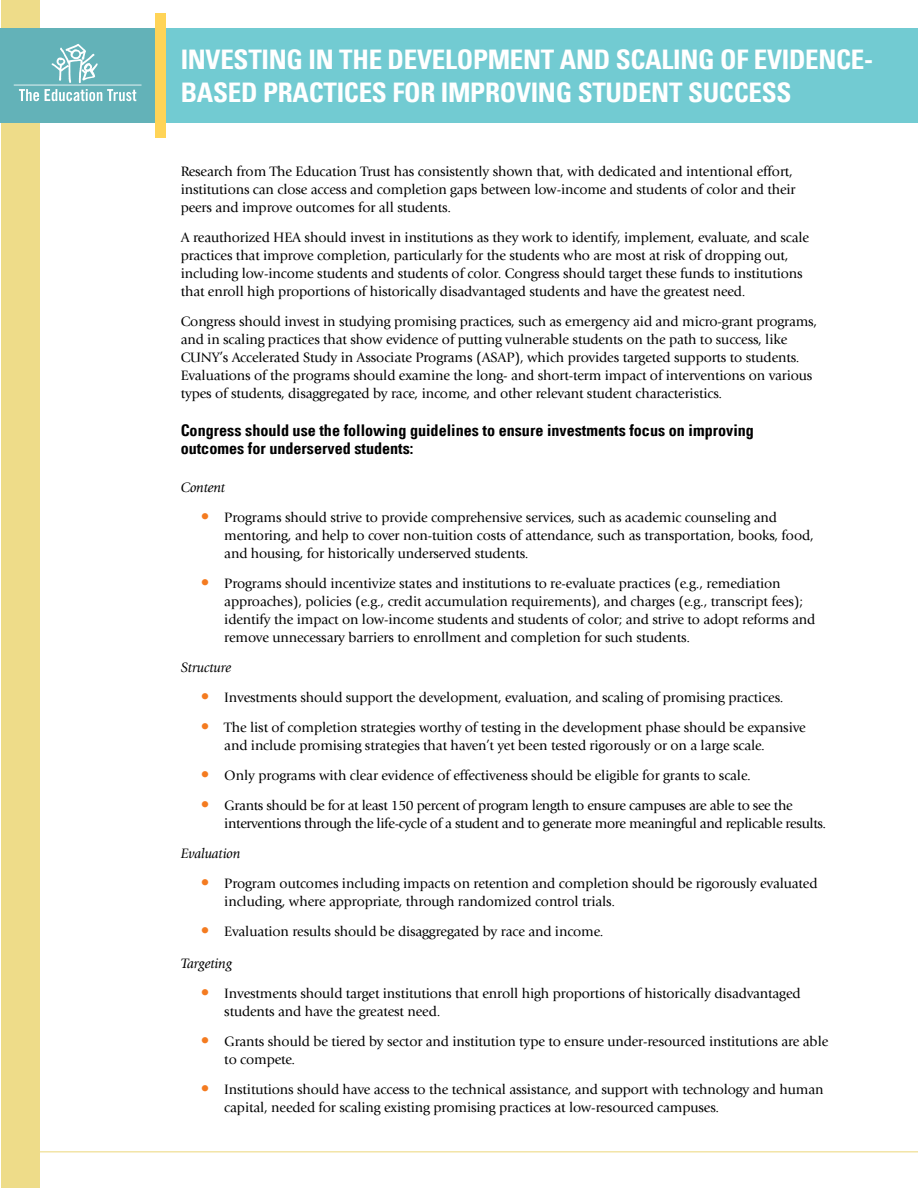
<style>
.page{position:relative;width:918px;height:1188px;background:#fff}
.page>*{position:absolute;margin:0;border:0;box-sizing:border-box;transform-origin:0 0}
.t1{font:700 condensed 27px/33px "Univers LT";letter-spacing:-.01em;color:#fff}
.t2{font:700 condensed 16.2px/18px "Univers LT";color:#000}
.t3{font:14.25px/18px "Giovanni";letter-spacing:-.01em;color:#000}
.t4{font:italic 14.25px "Giovanni";letter-spacing:-.01em;color:#000}
.s1{font-size:17.25px;color:#f47b20}
</style>
<div class="page">
<div style="left:1px;top:0;width:39px;height:1188px;background:#eedc89"></div>
<div style="left:0;top:28px;width:918px;height:94px;background:#72cbd2"></div>
<div style="left:0;top:28px;width:164px;height:94px;background:#63b2b8"></div>
<hr style="left:22px;top:1151px;width:896px;height:1px;background:#eedc89">
<svg style="left:19px;top:89px;width:20px;height:12px"></svg>
<svg style="left:45px;top:89px;width:91px;height:12px"></svg>
<svg style="left:52px;top:44px;width:46px;height:39px"></svg>
<hr style="left:14px;top:85px;width:128px;height:1px;background:#fff">
<div style="left:155px;top:14px;width:11px;height:124px;background:#ffd457"></div>
<h1 class="t1" style="left:181px;top:43px;width:694px">INVESTING IN THE DEVELOPMENT AND SCALING OF EVIDENCE-<br>BASED PRACTICES FOR IMPROVING STUDENT SUCCESS</h1>
<p class="t3" style="left:181px;top:162px;width:616px">Research from The Education Trust has consistently shown that, with dedicated and intentional effort, institutions can close access and completion gaps between low-income and students of color and their peers and improve outcomes for all students.</p>
<p class="t3" style="left:181px;top:228px;width:630px">A reauthorized HEA should invest in institutions as they work to identify, implement, evaluate, and scale practices that improve completion, particularly for the students who are most at risk of dropping out, including low-income students and students of color. Congress should target these funds to institutions that enroll high proportions of historically disadvantaged students and have the greatest need.</p>
<p class="t3" style="left:181px;top:312px;width:638px">Congress should invest in studying promising practices, such as emergency aid and micro-grant programs, and in scaling practices that show evidence of putting vulnerable students on the path to success, like CUNY’s Accelerated Study in Associate Programs (ASAP), which provides targeted supports to students.<br>Evaluations of the programs should examine the long- and short-term impact of interventions on various types of students, disaggregated by race, income, and other relevant student characteristics.</p>
<p class="t2" style="left:181px;top:421px;width:575px">Congress should use the following guidelines to ensure investments focus on improving outcomes for underserved students:</p>
<p class="t4" style="left:181px;top:479px;width:46px">Content</p>
<p class="t3" style="left:224px;top:509px;width:591px;text-indent:-23px"><span class="s1">•</span> Programs should strive to provide comprehensive services, such as academic counseling and mentoring, and help to cover non-tuition costs of attendance, such as transportation, books, food, and housing, for historically underserved students.</p>
<p class="t3" style="left:224px;top:575px;width:593px;text-indent:-23px"><span class="s1">•</span> Programs should incentivize states and institutions to re-evaluate practices (e.g., remediation approaches), policies (e.g., credit accumulation requirements), and charges (e.g., transcript fees); identify the impact on low-income students and students of color; and strive to adopt reforms and remove unnecessary barriers to enrollment and completion for such students.</p>
<p class="t4" style="left:181px;top:659px;width:52px">Structure</p>
<p class="t3" style="left:201px;top:689px;width:584px"><span class="s1">•</span> Investments should support the development, evaluation, and scaling of promising practices.</p>
<p class="t3" style="left:224px;top:719px;width:583px;text-indent:-23px"><span class="s1">•</span> The list of completion strategies worthy of testing in the development phase should be expansive and include promising strategies that haven’t yet been tested rigorously or on a large scale.</p>
<p class="t3" style="left:201px;top:767px;width:551px"><span class="s1">•</span> Only programs with clear evidence of effectiveness should be eligible for grants to scale.</p>
<p class="t3" style="left:224px;top:797px;width:603px;text-indent:-23px"><span class="s1">•</span> Grants should be for at least 150 percent of program length to ensure campuses are able to see the interventions through the life-cycle of a student and to generate more meaningful and replicable results.</p>
<p class="t4" style="left:181px;top:845px;width:61px">Evaluation</p>
<p class="t3" style="left:224px;top:875px;width:595px;text-indent:-23px"><span class="s1">•</span> Program outcomes including impacts on retention and completion should be rigorously evaluated including, where appropriate, through randomized control trials.</p>
<p class="t3" style="left:201px;top:923px;width:404px"><span class="s1">•</span> Evaluation results should be disaggregated by race and income.</p>
<p class="t4" style="left:181px;top:955px;width:53px">Targeting</p>
<p class="t3" style="left:224px;top:984px;width:578px;text-indent:-23px"><span class="s1">•</span> Investments should target institutions that enroll high proportions of historically disadvantaged students and have the greatest need.</p>
<p class="t3" style="left:224px;top:1032px;width:606px;text-indent:-23px"><span class="s1">•</span> Grants should be tiered by sector and institution type to ensure under-resourced institutions are able to compete.</p>
<p class="t3" style="left:224px;top:1080px;width:601px;text-indent:-23px"><span class="s1">•</span> Institutions should have access to the technical assistance, and support with technology and human capital, needed for scaling existing promising practices at low-resourced campuses.</p>
</div>
